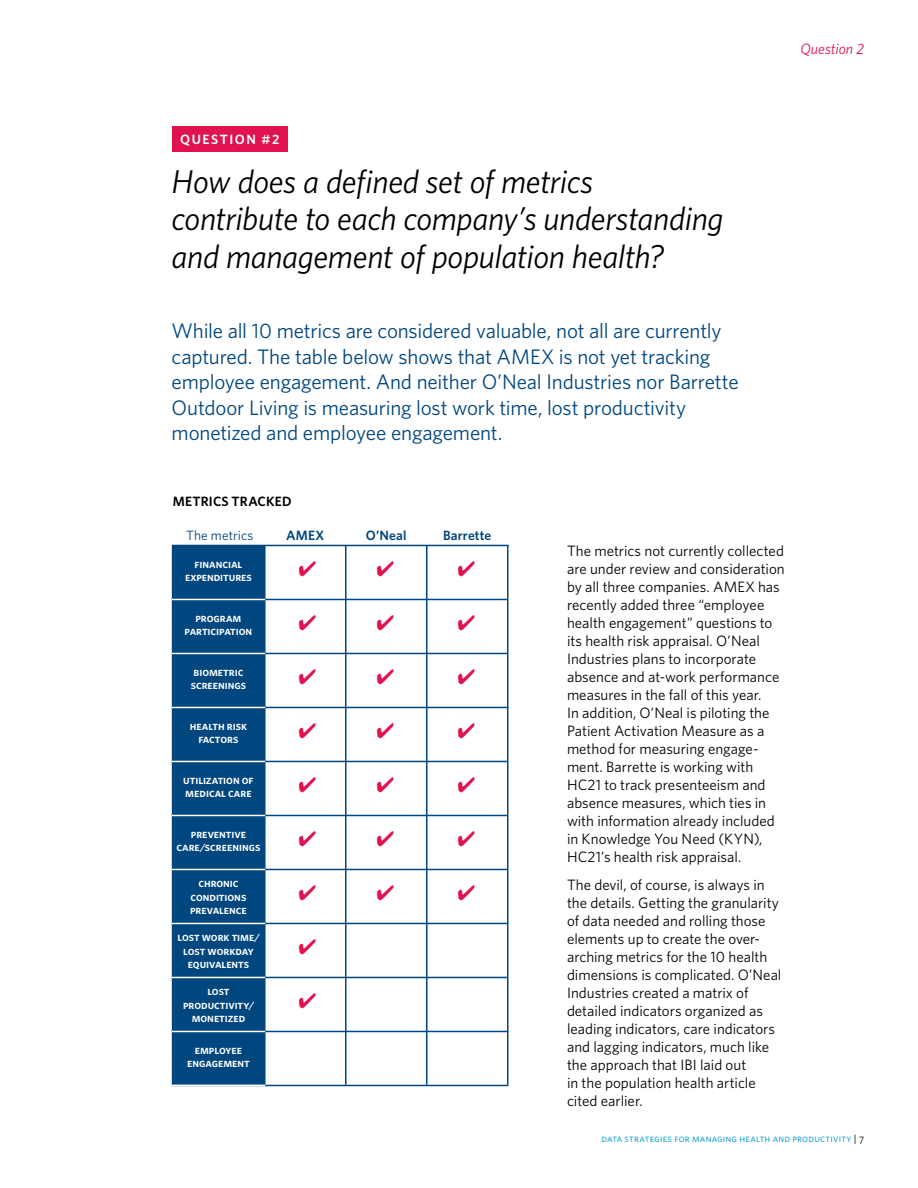
<style>
.page{position:relative;width:918px;height:1188px;background:#fff}
.page>*{position:absolute;margin:0;border:0;box-sizing:border-box;transform-origin:0 0}
.t1{font:italic 33px/37.5px "Whitney";letter-spacing:-.01em;color:#000}
.t2{font:21px/25.5px "Whitney";letter-spacing:-.01em;color:#00467f}
.t3{font:15px/18px "Whitney";color:#000}
.t4{font:italic 15px "Whitney";color:#e0134f}
.t5{font:600 13.5px "Whitney";letter-spacing:.01em;color:#00467f}
.t6{font:13.5px "Whitney Semibold SC";letter-spacing:.01em;color:#000}
.t7{font:13.5px "Whitney";letter-spacing:.005em;color:#00467f}
.t8{font:600 13.5px "Whitney";letter-spacing:.115em;color:#fff}
.t9{font:12px/13.5px "Whitney Semibold SC";letter-spacing:-.005em;color:#fff;text-align:center}
.t10{font:10.5px "Whitney Book SC";letter-spacing:.02em;color:#0096d6}
.s1{color:#000}
</style>
<div class="page">
<hr style="left:172px;top:599px;width:336px;height:1px;background:#00467f">
<div style="left:173px;top:547px;width:92px;height:537px;background:#00467f"></div>
<div style="left:172px;top:546px;width:94px;height:539px;border:2px solid #00467f"></div>
<hr style="left:172px;top:599px;width:93px;height:1px;background:#fff">
<hr style="left:172px;top:545px;width:337px;height:1px;background:#00467f">
<hr style="left:345px;top:545px;width:1px;height:540px;background:#00467f">
<hr style="left:426px;top:545px;width:2px;height:540px;background:#00467f">
<hr style="left:507px;top:545px;width:1px;height:540px;background:#00467f">
<hr style="left:172px;top:653px;width:336px;height:1px;background:#00467f">
<hr style="left:172px;top:653px;width:93px;height:1px;background:#fff">
<hr style="left:172px;top:707px;width:336px;height:1px;background:#00467f">
<hr style="left:172px;top:707px;width:93px;height:1px;background:#fff">
<hr style="left:172px;top:761px;width:336px;height:1px;background:#00467f">
<hr style="left:172px;top:761px;width:93px;height:1px;background:#fff">
<hr style="left:172px;top:815px;width:336px;height:1px;background:#00467f">
<hr style="left:172px;top:815px;width:93px;height:1px;background:#fff">
<hr style="left:172px;top:869px;width:336px;height:1px;background:#00467f">
<hr style="left:172px;top:869px;width:93px;height:1px;background:#fff">
<hr style="left:172px;top:923px;width:336px;height:1px;background:#00467f">
<hr style="left:172px;top:923px;width:93px;height:1px;background:#fff">
<hr style="left:172px;top:977px;width:336px;height:1px;background:#00467f">
<hr style="left:172px;top:977px;width:93px;height:1px;background:#fff">
<hr style="left:172px;top:1031px;width:336px;height:1px;background:#00467f">
<hr style="left:172px;top:1031px;width:93px;height:1px;background:#fff">
<hr style="left:172px;top:1085px;width:336px;height:1px;background:#00467f">
<hr style="left:172px;top:1085px;width:93px;height:1px;background:#fff">
<div style="left:172px;top:127px;width:115px;height:25px;background:#e0134f"></div>
<p class="t4" style="left:800px;top:40px;width:65px">Question 2</p>
<p class="t8" style="left:180px;top:131px;width:101px">QUESTION #2</p>
<h1 class="t1" style="left:172px;top:162px;width:553px">How does a defined set of metrics contribute to each company’s understanding and management of population health?</h1>
<p class="t2" style="left:172px;top:318px;width:569px">While all 10 metrics are considered valuable, not all are currently captured. The table below shows that AMEX is not yet tracking employee engagement. And neither O’Neal Industries nor Barrette Outdoor Living is measuring lost work time, lost productivity monetized and employee engagement.</p>
<p class="t6" style="left:173px;top:493px;width:120px">METRICS TRACKED</p>
<p class="t7" style="left:186px;top:527px;width:69px">The metrics</p>
<p class="t5" style="left:286px;top:527px;width:40px">AMEX</p>
<p class="t5" style="left:366px;top:527px;width:42px">O’Neal</p>
<p class="t5" style="left:443px;top:527px;width:50px">Barrette</p>
<p class="t9" style="left:185px;top:557px;width:68px">financial expenditures</p>
<p class="t9" style="left:185px;top:611px;width:69px">program participation</p>
<p class="t9" style="left:191px;top:665px;width:57px;text-align:left">biometric screenings</p>
<p class="t9" style="left:190px;top:719px;width:59px">health risk factors</p>
<p class="t9" style="left:183px;top:773px;width:72px;text-align:left">utilization of medical care</p>
<p class="t9" style="left:177px;top:827px;width:85px">preventive care/screenings</p>
<p class="t9" style="left:190px;top:876px;width:58px">chronic conditions prevalence</p>
<p class="t9" style="left:177px;top:930px;width:84px">lost work time/ lost workday equivalents</p>
<p class="t9" style="left:183px;top:984px;width:72px">lost productivity/ monetized</p>
<p class="t9" style="left:187px;top:1043px;width:64px">employee engagement</p>
<p class="t3" style="left:567px;top:541px;width:219px">The metrics not currently collected are under review and consideration by all three companies. AMEX has recently added three “employee health engagement” questions to its health risk appraisal. O’Neal<br>Industries plans to incorporate absence and at-work performance measures in the fall of this year.<br>In addition, O’Neal is piloting the<br>Patient Activation Measure as a method for measuring engage&shy;ment. Barrette is working with<br>HC21 to track presenteeism and absence measures, which ties in with information already included in Knowledge You Need (KYN),<br>HC21’s health risk appraisal.</p>
<p class="t3" style="left:567px;top:876px;width:216px">The devil, of course, is always in the details. Getting the granularity of data needed and rolling those elements up to create the over&shy;arching metrics for the 10 health dimensions is complicated. O’Neal<br>Industries created a matrix of detailed indicators organized as leading indicators, care indicators and lagging indicators, much like the approach that IBI laid out<br>in the population health article cited earlier.</p>
<p class="t10" style="left:602px;top:1132px;width:257px">data strategies for managing health and productivity <span class="s1">|</span></p>
</div>
